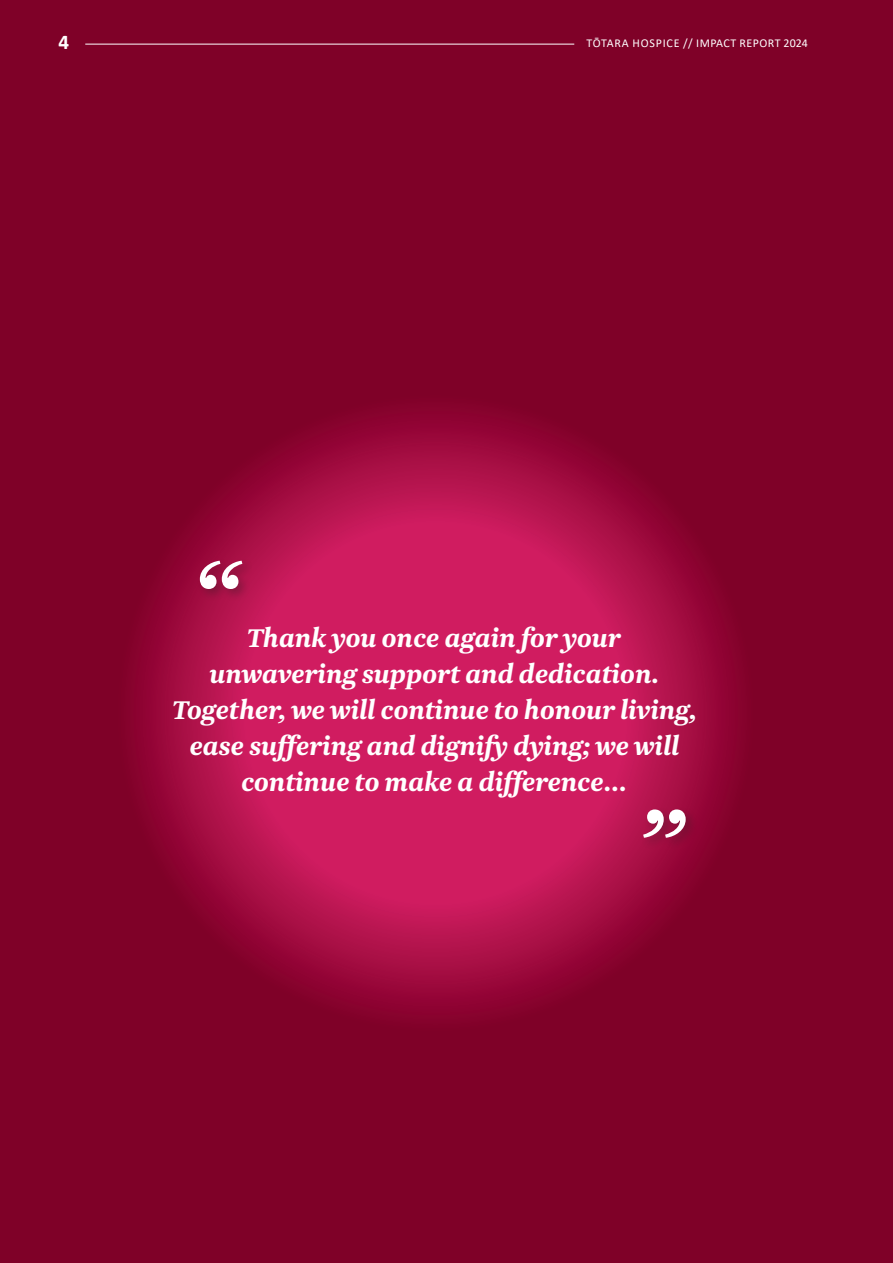
<style>
.page{position:relative;width:893px;height:1263px;background:#7f0128}
.page>*{position:absolute;margin:0;border:0;box-sizing:border-box;transform-origin:0 0}
.Base_Text{font:italic 700 30px/36px "Newzald";letter-spacing:-.01em;color:#fff;text-align:center}
.Folios{font:700 21px "Calibri";color:#fff}
.t1{font:12px "Calibri";letter-spacing:.04em;color:#fff}
</style>
<div class="page">
<svg style="left:104px;top:382px;width:662px;height:661px"></svg>
<div style="left:640px;top:806px;width:58px;height:44px;background:#231f20;opacity:.3"></div>
<svg style="left:643px;top:809px;width:43px;height:29px"></svg>
<div style="left:197px;top:557px;width:57px;height:44px;background:#231f20;opacity:.3"></div>
<svg style="left:200px;top:561px;width:42px;height:28px"></svg>
<hr style="left:892px;top:740px;width:1px;height:30px;background:#231f20">
<hr style="left:85px;top:44px;width:489px;height:1px;background:#fff">
<p class="Folios" style="left:58px;top:27px;width:12px">4</p>
<p class="t1" style="left:586px;top:34px;width:223px">TŌTARA HOSPICE // IMPACT REPORT 2024</p>
<p class="Base_Text" style="left:172px;top:619px;width:527px">Thank you once again for your unwavering support and dedication.<br>Together, we will continue to honour living, ease suffering and dignify dying; we will continue to make a difference…</p>
</div>
